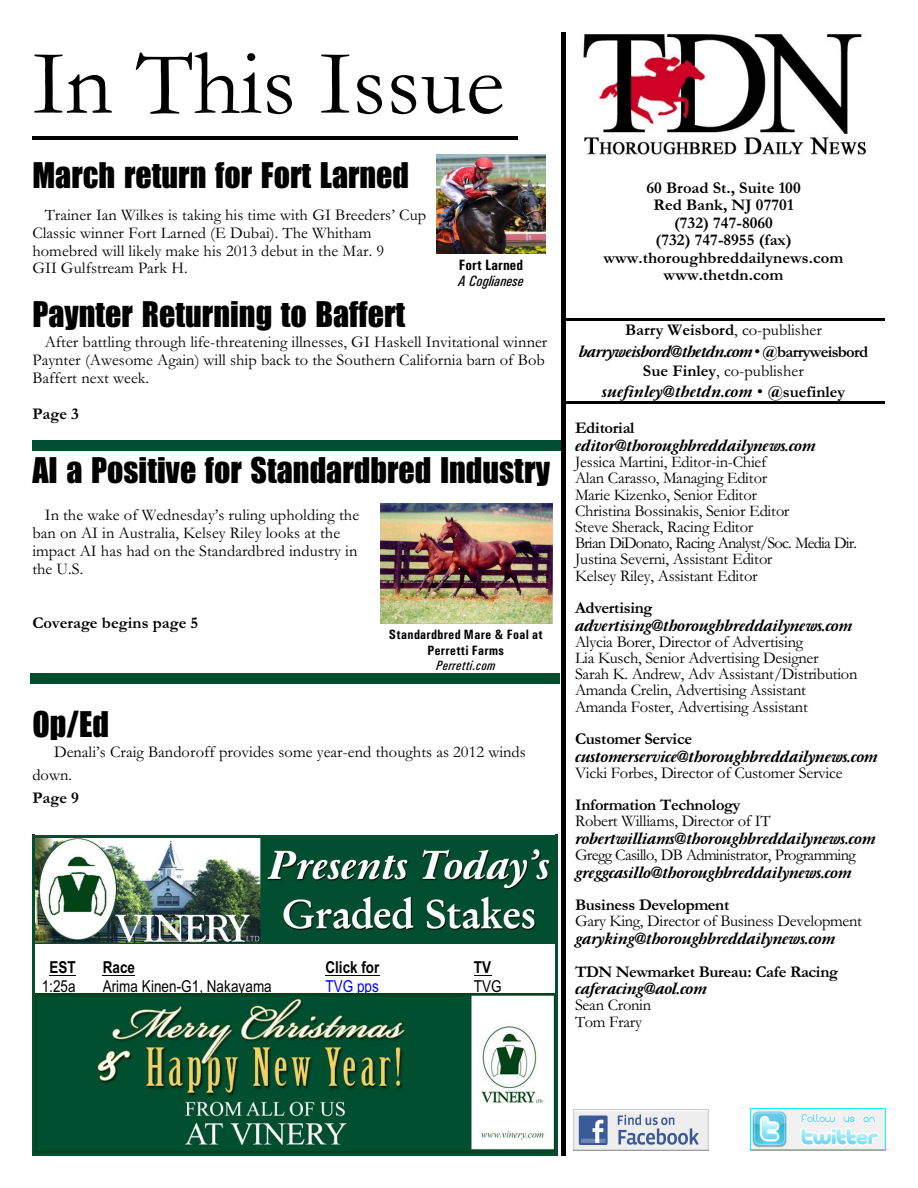
<style>
.page{position:relative;width:918px;height:1188px;background:#fff}
.page>*{position:absolute;margin:0;border:0;box-sizing:border-box;transform-origin:0 0}
.t1{font:93px "Garamond";color:#000}
.t2{font:36px "Billboard";color:#000}
.t3{font:16.5px/16.2px "Garamond";letter-spacing:-.01em;color:#000}
.t4{font:italic 700 16.5px "Garamond";letter-spacing:-.02em;color:#000}
.t5{font:700 16.5px/17.5px "Garamond";color:#000;text-align:center}
.t6{font:700 16.5px "Garamond";letter-spacing:-.02em;color:#000}
.t7{font:italic 700 16.5px/21.3px "Garamond";color:#000;text-align:center}
.t8{font:16.5px "Garamond";letter-spacing:-.04em;color:#000}
.t9{font:16.5px "Arial Narrow";color:#000}
.t10{font:700 16.5px "Arial Narrow";color:#000}
.t11{font:16.5px "Arial Narrow";color:#00f}
.t12{font:italic 15px "Univers Condensed";color:#000}
.t13{font:700 15px "Univers Condensed";color:#000}
.t14{font:700 13.5px/15.5px "Univers Condensed";letter-spacing:.025em;color:#000;text-align:center}
.t15{font:italic 13.5px "Univers Condensed";letter-spacing:.02em;color:#000}
.s1{font-weight:400}
.s2{font-style:italic}
.s3{font-family:"Arial";font-weight:400}
.s4{font-style:normal}
.s5{font-weight:400;font-style:normal}
.s6{font-family:"Arial";font-weight:400;font-style:normal}
</style>
<div class="page">
<svg style="left:50px;top:975px;width:26px;height:1px"></svg>
<hr style="left:103px;top:975px;width:32px;height:1px;background:#000">
<hr style="left:325px;top:975px;width:55px;height:1px;background:#000">
<svg style="left:474px;top:975px;width:17px;height:1px"></svg>
<img style="left:35px;top:993px;width:520px;height:160px">
<img style="left:35px;top:838px;width:520px;height:105px">
<hr style="left:32px;top:835px;width:3px;height:320px;background:#004f30">
<hr style="left:555px;top:835px;width:3px;height:320px;background:#004f30">
<hr style="left:32px;top:835px;width:526px;height:2px;background:#004f30">
<hr style="left:32px;top:1153px;width:526px;height:2px;background:#004f30">
<hr style="left:32px;top:137px;width:486px;height:3px;background:#000">
<div style="left:32px;top:440px;width:529px;height:11px;background:#004f30"></div>
<div style="left:31px;top:673px;width:529px;height:10px;background:#004f30"></div>
<img style="left:574px;top:1110px;width:135px;height:40px">
<img style="left:583px;top:34px;width:284px;height:121px">
<img style="left:751px;top:1109px;width:135px;height:41px">
<hr style="left:562px;top:318px;width:323px;height:3px;background:#000">
<hr style="left:562px;top:402px;width:323px;height:2px;background:#000">
<hr style="left:562px;top:32px;width:4px;height:1123px;background:#000">
<img style="left:437px;top:154px;width:108px;height:99px">
<img style="left:380px;top:503px;width:172px;height:120px">
<h1 class="t1" style="left:32px;top:52px;width:474px">In This Issue</h1>
<h2 class="t2" style="left:32px;top:156px;width:378px">March return for Fort Larned</h2>
<p class="t3" style="left:32px;top:208px;width:395px;line-height:17.9px;text-indent:12px">Trainer Ian Wilkes is taking his time with GI Breeders’ Cup Classic winner Fort Larned (E Dubai). The Whitham homebred will likely make his 2013 debut in the Mar. 9<br>GII Gulfstream Park H.</p>
<h2 class="t2" style="left:32px;top:296px;width:374px">Paynter Returning to Baffert</h2>
<p class="t3" style="left:32px;top:335px;width:517px;line-height:17.9px;text-indent:12px">After battling through life-threatening illnesses, GI Haskell Invitational winner<br>Paynter (Awesome Again) will ship back to the Southern California barn of Bob<br>Baffert next week.</p>
<p class="t5" style="left:32px;top:407px;width:48px">Page 3</p>
<h2 class="t2" style="left:32px;top:451px;width:519px">AI a Positive for Standardbred Industry</h2>
<p class="t3" style="left:32px;top:508px;width:328px;line-height:18px;text-indent:12px">In the wake of Wednesday’s ruling upholding the ban on AI in Australia, Kelsey Riley looks at the impact AI has had on the Standardbred industry in the U.S.</p>
<p class="t13" style="left:459px;top:259px;width:66px">Fort Larned</p>
<p class="t12" style="left:458px;top:275px;width:67px">A Coglianese</p>
<p class="t5" style="left:32px;top:616px;width:167px">Coverage begins page 5</p>
<p class="t14" style="left:389px;top:628px;width:155px">Standardbred Mare &amp; Foal at<br>Perretti Farms</p>
<p class="t15" style="left:436px;top:661px;width:61px">Perretti.com</p>
<h2 class="t2" style="left:32px;top:706px;width:78px">Op/Ed</h2>
<p class="t3" style="left:32px;top:742px;width:495px;line-height:23.1px;text-indent:22px">Denali’s Craig Bandoroff provides some year-end thoughts as 2012 winds down.</p>
<p class="t5" style="left:32px;top:791px;width:48px">Page 9</p>
<p class="t10" style="left:50px;top:961px;width:28px">EST</p>
<p class="t10" style="left:103px;top:961px;width:34px">Race</p>
<p class="t10" style="left:325px;top:961px;width:56px">Click for</p>
<p class="t10" style="left:474px;top:961px;width:19px">TV</p>
<p class="t9" style="left:42px;top:980px;width:35px">1:25a</p>
<p class="t9" style="left:103px;top:980px;width:171px">Arima Kinen-G1, Nakayama</p>
<p class="t11" style="left:325px;top:980px;width:55px">TVG pps</p>
<p class="t9" style="left:474px;top:980px;width:29px">TVG</p>
<p class="t5" style="left:604px;top:181px;width:241px">60 Broad St., Suite 100<br>Red Bank, NJ 07701<br>(732) 747-8060<br>(732) 747-8955 (fax) www.thoroughbreddailynews.com www.thetdn.com</p>
<p class="t5" style="left:579px;top:321px;width:291px;line-height:21.3px">Barry Weisbord<span class="s1">, co-publisher </span><span class="s2">barryweisbord@thetdn.com</span><span class="s3">•</span> @barryweisbord</p>
<p class="t7" style="left:602px;top:361px;width:245px"><span class="s4">Sue Finley</span><span class="s5">, co-publisher </span>suefinley@thetdn.com <span class="s6">•</span> <span class="s4">@suefinley</span></p>
<p class="t6" style="left:575px;top:422px;width:61px">Editorial</p>
<p class="t4" style="left:575px;top:439px;width:242px">editor@thoroughbreddailynews.com</p>
<p class="t3" style="left:575px;top:456px;width:284px">Jessica Martini, Editor-in-Chief<br>Alan Carasso, Managing Editor<br>Marie Kizenko, Senior Editor<br>Christina Bossinakis, Senior Editor<br>Steve Sherack, Racing Editor<br>Brian DiDonato, Racing Analyst/Soc. Media Dir.<br>Justina Severni, Assistant Editor<br>Kelsey Riley, Assistant Editor</p>
<p class="t5" style="left:575px;top:601px;width:79px">Advertising</p>
<p class="t4" style="left:575px;top:619px;width:279px">advertising@thoroughbreddailynews.com</p>
<p class="t3" style="left:575px;top:635px;width:284px">Alycia Borer, Director of Advertising<br>Lia Kusch, Senior Advertising Designer<br>Sarah K. Andrew, Adv Assistant/Distribution Amanda Crelin, Advertising Assistant Amanda Foster, Advertising Assistant</p>
<p class="t6" style="left:575px;top:733px;width:118px">Customer Service</p>
<p class="t4" style="left:575px;top:750px;width:304px">customerservice@thoroughbreddailynews.com</p>
<p class="t3" style="left:575px;top:766px;width:269px">Vicki Forbes, Director of Customer Service</p>
<p class="t6" style="left:575px;top:799px;width:167px">Information Technology</p>
<p class="t3" style="left:575px;top:815px;width:197px">Robert Williams, Director of IT</p>
<p class="t4" style="left:575px;top:832px;width:302px">robertwilliams@thoroughbreddailynews.com</p>
<p class="t8" style="left:575px;top:849px;width:282px">Gregg Casillo, DB Administrator, Programming</p>
<p class="t4" style="left:575px;top:866px;width:278px">greggcasillo@thoroughbreddailynews.com</p>
<p class="t6" style="left:575px;top:899px;width:156px">Business Development</p>
<p class="t3" style="left:575px;top:915px;width:288px">Gary King, Director of Business Development</p>
<p class="t4" style="left:575px;top:932px;width:262px">garyking@thoroughbreddailynews.com</p>
<p class="t6" style="left:575px;top:966px;width:264px">TDN Newmarket Bureau: Cafe Racing</p>
<p class="t4" style="left:575px;top:982px;width:133px">caferacing@aol.com</p>
<p class="t3" style="left:575px;top:999px;width:78px">Sean Cronin<br>Tom Frary</p>
</div>
